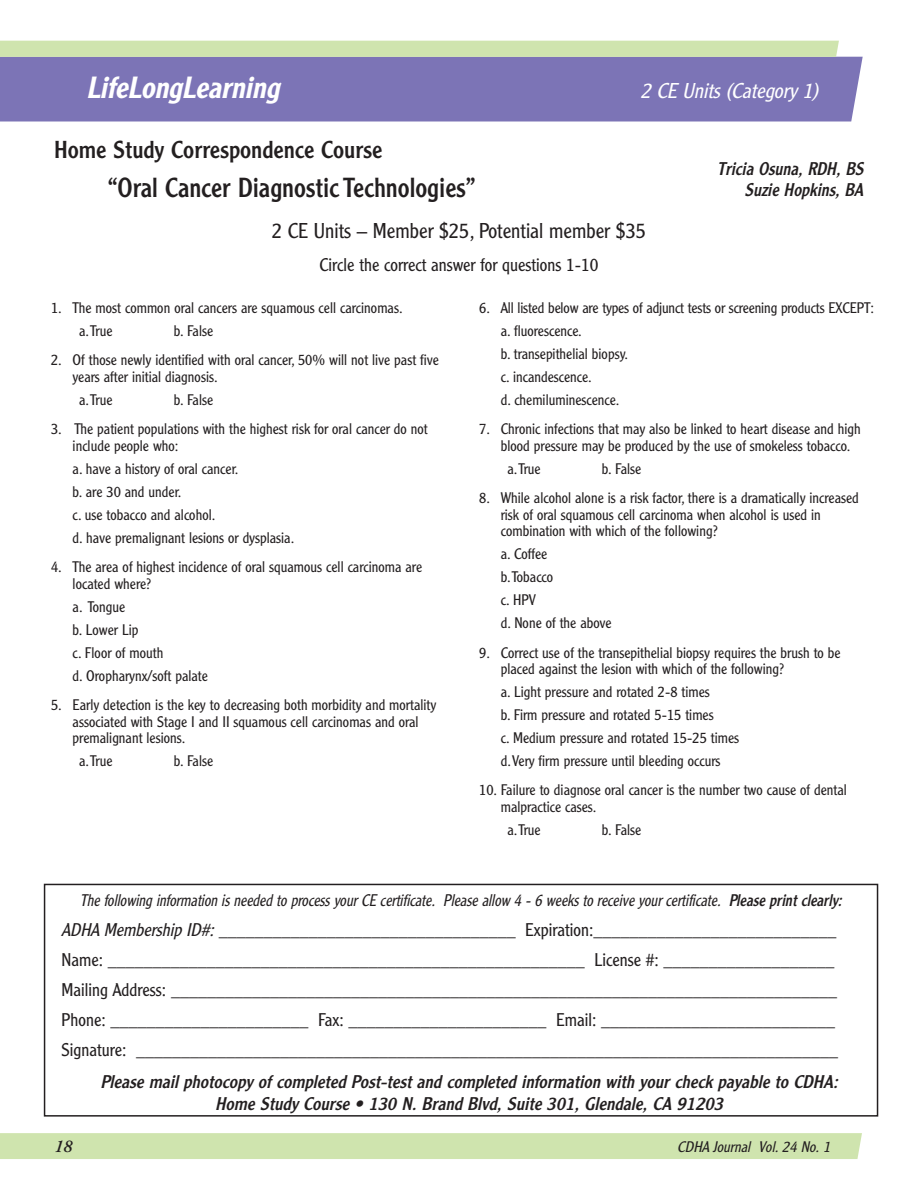
<style>
.page{position:relative;width:918px;height:1188px;background:#fff}
.page>*{position:absolute;margin:0;border:0;box-sizing:border-box;transform-origin:0 0}
.t1{font:italic 500 30px "Clearface Gothic LH";color:#fff;scale:.95 1}
.t2{font:27px "Clearface Gothic LH";color:#231f20;scale:.95 1}
.t3{font:24px "Clearface Gothic LH";color:#231f20}
.t4{font:300 21px "Clearface Gothic LH";color:#231f20}
.t5{font:italic 300 21px "Clearface Gothic LH";color:#fff}
.t6{font:300 18px/30.3px "Clearface Gothic LH";color:#231f20}
.t7{font:italic 18px/22.5px "Clearface Gothic LH";color:#231f20;text-align:center}
.t8{font:italic 18px/21.6px "Clearface Gothic LH";color:#231f20;text-align:right;scale:.95 1}
.t9{font:italic 600 18px "Adobe Garamond";color:#231f20}
.t10{font:italic 300 16.5px "Clearface Gothic LH";color:#231f20;scale:.92 1}
.t11{font:300 15px/23px "Clearface Gothic LH";color:#231f20}
.t12{font:italic 300 15px "Clearface Gothic LH";color:#231f20}
.s1{font-weight:400}
.s2{font-style:italic}
</style>
<div class="page">
<div style="left:0;top:1133px;width:862px;height:26px;background:#cfe4ae"></div>
<div style="left:0;top:57px;width:863px;height:65px;background:#7c74b6"></div>
<div style="left:0;top:41px;width:839px;height:16px;background:#cfe4ae"></div>
<div style="left:44px;top:884px;width:834px;height:233px;border:2px solid #231f20"></div>
<h1 class="t1" style="left:86px;top:77px;width:211px">LifeLongLearning</h1>
<h3 class="t5" style="left:641px;top:83px;width:179px">2 CE Units (Category 1)</h3>
<h3 class="t3" style="left:54px;top:140px;width:330px">Home Study Correspondence Course</h3>
<h2 class="t2" style="left:108px;top:178px;width:388px">“Oral Cancer Diagnostic Technologies”</h2>
<h3 class="t4" style="left:272px;top:223px;width:375px">2 CE Units – Member $25, Potential member $35</h3>
<p class="t6" style="left:320px;top:251px;width:280px">Circle the correct answer for questions 1-10</p>
<p class="t11" style="left:79px;top:297px;width:325px;text-indent:-28px">1. The most common oral cancers are squamous cell carcinomas. a.True</p>
<p class="t8" style="left:717px;top:159px;width:159px">Tricia Osuna, RDH, BS<br>Suzie Hopkins, BA</p>
<p class="t11" style="left:501px;top:297px;width:375px;text-indent:-22px">6. All listed below are types of adjunct tests or screening products EXCEPT: a. fluorescence.<br>b. transepithelial biopsy.<br>c. incandescence.<br>d. chemiluminescence.</p>
<p class="t11" style="left:501px;top:422px;width:362px;line-height:16.5px;text-indent:-22px">7. Chronic infections that may also be linked to heart disease and high blood pressure may be produced by the use of smokeless tobacco.</p>
<p class="t11" style="left:507px;top:458px;width:35px">a.True</p>
<p class="t11" style="left:602px;top:458px;width:41px">b. False</p>
<p class="t11" style="left:501px;top:491px;width:360px;line-height:16.5px;text-indent:-22px">8. While alcohol alone is a risk factor, there is a dramatically increased risk of oral squamous cell carcinoma when alcohol is used in combination with which of the following?</p>
<p class="t11" style="left:501px;top:544px;width:112px">a. Coffee<br>b.Tobacco<br>c. HPV<br>d. None of the above</p>
<p class="t11" style="left:501px;top:645px;width:341px;line-height:16.5px;text-indent:-22px">9. Correct use of the transepithelial biopsy requires the brush to be placed against the lesion with which of the following?</p>
<p class="t11" style="left:501px;top:682px;width:240px">a. Light pressure and rotated 2-8 times<br>b. Firm pressure and rotated 5-15 times<br>c. Medium pressure and rotated 15-25 times d.Very firm pressure until bleeding occurs</p>
<p class="t11" style="left:501px;top:783px;width:348px;line-height:16.5px;text-indent:-22px">10. Failure to diagnose oral cancer is the number two cause of dental malpractice cases.</p>
<p class="t11" style="left:507px;top:819px;width:35px">a.True</p>
<p class="t11" style="left:602px;top:819px;width:41px">b. False</p>
<p class="t11" style="left:174px;top:320px;width:41px">b. False</p>
<p class="t11" style="left:73px;top:353px;width:368px;line-height:16.5px;text-indent:-22px">2. Of those newly identified with oral cancer, 50% will not live past five years after initial diagnosis.</p>
<p class="t11" style="left:79px;top:389px;width:35px">a.True</p>
<p class="t11" style="left:174px;top:389px;width:41px">b. False</p>
<p class="t11" style="left:73px;top:422px;width:357px;line-height:16.5px;text-indent:-22px">3. The patient populations with the highest risk for oral cancer do not include people who:</p>
<p class="t11" style="left:73px;top:458px;width:223px">a. have a history of oral cancer.<br>b. are 30 and under.<br>c. use tobacco and alcohol.<br>d. have premalignant lesions or dysplasia.</p>
<p class="t11" style="left:73px;top:560px;width:351px;line-height:16.5px;text-indent:-22px">4. The area of highest incidence of oral squamous cell carcinoma are located where?</p>
<p class="t11" style="left:73px;top:596px;width:137px">a. Tongue<br>b. Lower Lip<br>c. Floor of mouth<br>d. Oropharynx/soft palate</p>
<p class="t11" style="left:73px;top:698px;width:365px;line-height:16.5px;text-indent:-22px">5. Early detection is the key to decreasing both morbidity and mortality associated with Stage I and II squamous cell carcinomas and oral premalignant lesions.</p>
<p class="t11" style="left:79px;top:751px;width:35px">a.True</p>
<p class="t11" style="left:174px;top:751px;width:41px">b. False</p>
<p class="t10" style="left:80px;top:894px;width:832px">The following information is needed to process your CE certificate. Please allow 4 - 6 weeks to receive your certificate. <span class="s1">Please print clearly:</span></p>
<p class="t6" style="left:62px;top:916px;width:778px"><span class="s2">ADHA Membership ID#:</span> _________________________________ Expiration:___________________________ Name: _____________________________________________________ License #: ___________________ Mailing Address: __________________________________________________________________________ Phone: ______________________ Fax: ______________________ Email: __________________________ Signature: ______________________________________________________________________________</p>
<p class="t7" style="left:101px;top:1072px;width:742px">Please mail photocopy of completed Post-test and completed information with your check payable to CDHA:<br>Home Study Course • 130 N. Brand Blvd, Suite 301, Glendale, CA 91203</p>
<p class="t9" style="left:54px;top:1139px;width:20px">18</p>
<p class="t12" style="left:677px;top:1141px;width:157px">CDHA Journal Vol. 24 No. 1</p>
</div>
